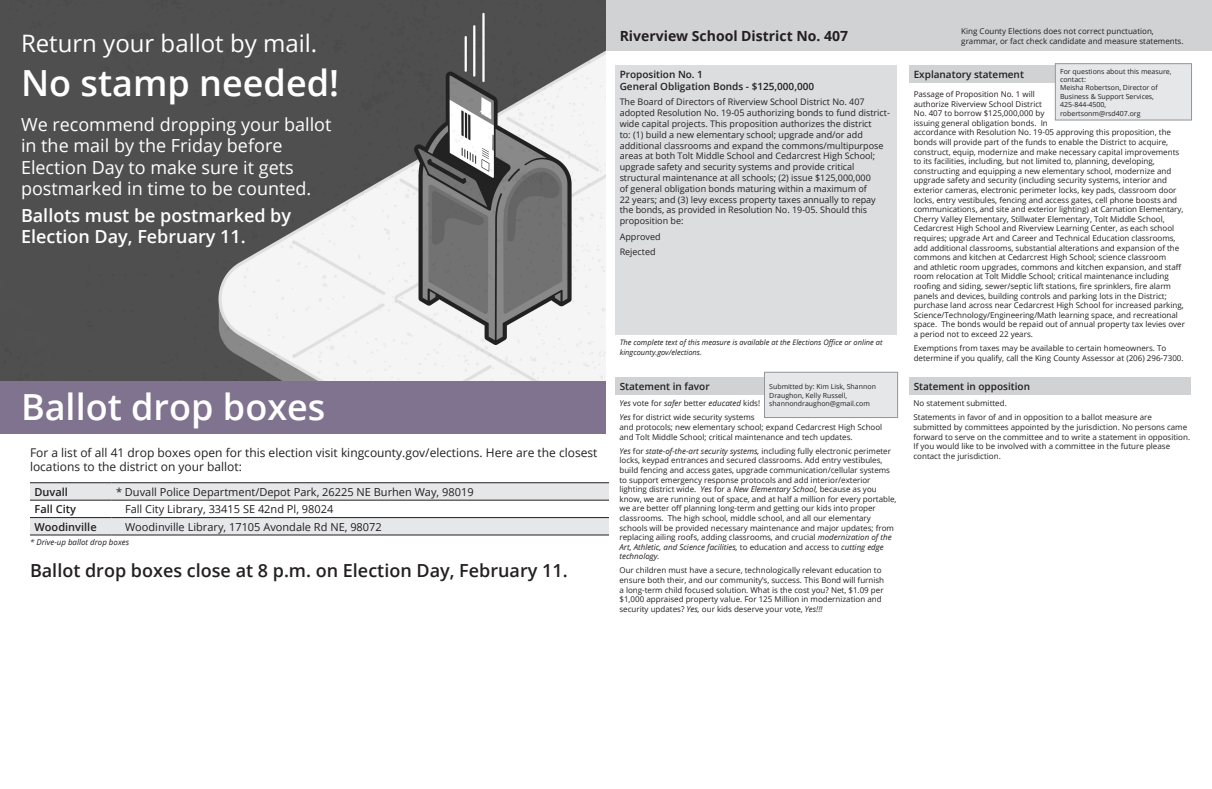
<style>
.page{position:relative;width:1212px;height:789px;background:#fff}
.page>*{position:absolute;margin:0;border:0;box-sizing:border-box;transform-origin:0 0}
.t1{font:600 36px "Open Sans";color:#fff}
.t2{font:24px "Open Sans";color:#fff}
.t3{font:18px/21.6px "Open Sans";color:#fff}
.t4{font:600 18px "Open Sans";color:#231f20}
.t5{font:600 18px/21.6px "Open Sans";color:#fff}
.Jurisdiction_header{font:700 14px "Open Sans";color:#231f20}
.t6{font:12px/14.4px "Open Sans";color:#231f20}
.t7{font:11px "Open Sans";color:#231f20}
.t8{font:600 11px "Open Sans";color:#231f20}
.Ballot_title_heading{font:600 10px "Open Sans";color:#231f20}
.Measure_statement_he{font:600 10px "Open Sans";color:#231f20}
.Ballot_title_body{font:9px/10.8px "Open Sans";color:#231f20}
.Ballot_title_body-2{font:8px/9.6px "Open Sans";color:#231f20}
.Candidate_Measure_st{font:8px/9.6px "Open Sans";color:#231f20}
.t9{font:italic 8px "Open Sans";color:#231f20}
.Candidate_Measure_st-2{font:italic 7.5px/10px "Open Sans";color:#231f20}
.Measure_contact_info{font:7px/8.4px "Open Sans";color:#231f20}
.s1{font-style:italic}
</style>
<div class="page">
<div style="left:606px;top:0;width:606px;height:51px;background:#d1d2d4"></div>
<div style="left:909px;top:65px;width:281px;height:18px;background:#d1d2d4"></div>
<div style="left:615px;top:65px;width:282px;height:270px;background:#dcdddf"></div>
<div style="left:1055px;top:64px;width:137px;height:56px;background:#e6e7e9"></div>
<div style="left:1055px;top:63px;width:137px;height:57px;border:1px solid #939598"></div>
<div style="left:615px;top:377px;width:282px;height:18px;background:#d1d2d4"></div>
<div style="left:909px;top:377px;width:282px;height:18px;background:#d1d2d4"></div>
<div style="left:765px;top:372px;width:133px;height:46px;background:#e6e7e9"></div>
<div style="left:764px;top:372px;width:134px;height:46px;border:1px solid #939598"></div>
<div style="left:0;top:380px;width:606px;height:54px;background:#7f7390"></div>
<img style="left:0;top:0;width:606px;height:381px">
<svg style="left:30px;top:484px;width:579px;height:51px"></svg>
<hr style="left:30px;top:483px;width:82px;height:1px;background:#231f20">
<hr style="left:112px;top:483px;width:497px;height:1px;background:#231f20">
<hr style="left:30px;top:500px;width:82px;height:1px;background:#231f20">
<hr style="left:112px;top:500px;width:497px;height:1px;background:#231f20">
<hr style="left:30px;top:517px;width:82px;height:1px;background:#231f20">
<hr style="left:112px;top:517px;width:497px;height:1px;background:#231f20">
<hr style="left:30px;top:535px;width:82px;height:1px;background:#231f20">
<hr style="left:112px;top:535px;width:497px;height:1px;background:#231f20">
<svg style="left:0;top:0;width:4px;height:4px"></svg>
<p class="t2" style="left:21px;top:27px;width:298px">Return your ballot by mail.</p>
<p class="t1" style="left:21px;top:58px;width:320px">No stamp needed!</p>
<p class="t3" style="left:21px;top:113px;width:312px">We recommend dropping your ballot in the mail by the Friday before<br>Election Day to make sure it gets postmarked in time to be counted.</p>
<p class="t5" style="left:21px;top:204px;width:272px">Ballots must be postmarked by<br>Election Day, February 11.</p>
<p class="t1" style="left:21px;top:383px;width:306px">Ballot drop boxes</p>
<p class="t6" style="left:30px;top:445px;width:569px">For a list of all 41 drop boxes open for this election visit kingcounty.gov/elections. Here are the closest locations to the district on your ballot:</p>
<p class="t8" style="left:34px;top:484px;width:35px">Duvall</p>
<p class="t7" style="left:116px;top:484px;width:359px">* Duvall Police Department/Depot Park, 26225 NE Burhen Way, 98019</p>
<p class="t8" style="left:34px;top:502px;width:43px">Fall City</p>
<p class="t7" style="left:125px;top:502px;width:210px">Fall City Library, 33415 SE 42nd Pl, 98024</p>
<p class="t8" style="left:34px;top:519px;width:64px">Woodinville</p>
<p class="t7" style="left:125px;top:519px;width:258px">Woodinville Library, 17105 Avondale Rd NE, 98072</p>
<p class="t9" style="left:30px;top:537px;width:101px">* Drive-up ballot drop boxes</p>
<p class="t4" style="left:30px;top:558px;width:539px">Ballot drop boxes close at 8 p.m. on Election Day, February 11.</p>
<p class="Jurisdiction_header" style="left:620px;top:26px;width:230px">Riverview School District No. 407</p>
<p class="Ballot_title_heading" style="left:620px;top:68px;width:85px">Proposition No. 1</p>
<p class="Ballot_title_heading" style="left:620px;top:80px;width:196px">General Obligation Bonds - $125,000,000</p>
<p class="Ballot_title_body" style="left:620px;top:97px;width:272px">The Board of Directors of Riverview School District No. 407 adopted Resolution No. 19-05 authorizing bonds to fund district&shy;wide capital projects. This proposition authorizes the district<br>to: (1) build a new elementary school; upgrade and/or add additional classrooms and expand the commons/multipurpose areas at both Tolt Middle School and Cedarcrest High School; upgrade safety and security systems and provide critical structural maintenance at all schools; (2) issue $125,000,000<br>of general obligation bonds maturing within a maximum of<br>22 years; and (3) levy excess property taxes annually to repay the bonds, as provided in Resolution No. 19-05. Should this proposition be:</p>
<p class="Ballot_title_body" style="left:620px;top:231px;width:42px">Approved</p>
<p class="Ballot_title_body" style="left:620px;top:246px;width:37px">Rejected</p>
<p class="Candidate_Measure_st-2" style="left:620px;top:338px;width:264px">The complete text of this measure is available at the Elections Office or online at kingcounty.gov/elections.</p>
<p class="Ballot_title_body-2" style="left:961px;top:26px;width:224px">King County Elections does not correct punctuation, grammar, or fact check candidate and measure statements.</p>
<p class="Ballot_title_heading" style="left:914px;top:68px;width:112px">Explanatory statement</p>
<p class="Measure_contact_info" style="left:1060px;top:67px;width:113px">For questions about this measure, contact:<br>Meisha Robertson, Director of<br>Business &amp; Support Services,</p>
<p class="Measure_contact_info" style="left:1060px;top:100px;width:48px">425-844-4500,</p>
<p class="Measure_contact_info" style="left:1060px;top:109px;width:82px">robertsonm@rsd407.org</p>
<p class="Ballot_title_body-2" style="left:914px;top:89px;width:273px">Passage of Proposition No. 1 will<br>authorize Riverview School District<br>No. 407 to borrow $125,000,000 by<br>issuing general obligation bonds. In<br>accordance with Resolution No. 19-05 approving this proposition, the bonds will provide part of the funds to enable the District to acquire, construct, equip, modernize and make necessary capital improvements to its facilities, including, but not limited to, planning, developing, constructing and equipping a new elementary school, modernize and upgrade safety and security (including security systems, interior and exterior cameras, electronic perimeter locks, key pads, classroom door locks, entry vestibules, fencing and access gates, cell phone boosts and communications, and site and exterior lighting) at Carnation Elementary, Cherry Valley Elementary, Stillwater Elementary, Tolt Middle School, Cedarcrest High School and Riverview Learning Center, as each school requires; upgrade Art and Career and Technical Education classrooms, add additional classrooms, substantial alterations and expansion of the commons and kitchen at Cedarcrest High School; science classroom<br>and athletic room upgrades, commons and kitchen expansion, and staff room relocation at Tolt Middle School; critical maintenance including roofing and siding, sewer/septic lift stations, fire sprinklers, fire alarm panels and devices, building controls and parking lots in the District; purchase land across near Cedarcrest High School for increased parking, Science/Technology/Engineering/Math learning space, and recreational space. The bonds would be repaid out of annual property tax levies over a period not to exceed 22 years.</p>
<p class="Ballot_title_body-2" style="left:914px;top:343px;width:271px">Exemptions from taxes may be available to certain homeowners. To determine if you qualify, call the King County Assessor at (206) 296-7300.</p>
<p class="Measure_statement_he" style="left:620px;top:379px;width:92px">Statement in favor</p>
<p class="Measure_contact_info" style="left:769px;top:382px;width:108px">Submitted by: Kim Lisk, Shannon</p>
<p class="Measure_statement_he" style="left:914px;top:379px;width:118px">Statement in opposition</p>
<p class="Measure_contact_info" style="left:769px;top:391px;width:79px">Draughon, Kelly Russell,</p>
<p class="Measure_contact_info" style="left:769px;top:399px;width:102px">shannondraughon@gmail.com</p>
<p class="Candidate_Measure_st" style="left:620px;top:398px;width:142px"><span class="s1">Yes</span> vote for <span class="s1">safer</span> better <span class="s1">educated</span> kids!</p>
<p class="Candidate_Measure_st" style="left:620px;top:413px;width:264px"><span class="s1">Yes</span> for district wide security systems<br>and protocols; new elementary school; expand Cedarcrest High School and Tolt Middle School; critical maintenance and tech updates.</p>
<p class="Candidate_Measure_st" style="left:620px;top:446px;width:279px"><span class="s1">Yes</span> for <span class="s1">state-of-the-art security systems,</span> including fully electronic perimeter locks, keypad entrances and secured classrooms. Add entry vestibules, build fencing and access gates, upgrade communication/cellular systems to support emergency response protocols and add interior/exterior lighting district wide. <span class="s1">Yes</span> for a <span class="s1">New Elementary School,</span> because as you know, we are running out of space, and at half a million for every portable, we are better off planning long-term and getting our kids into proper classrooms. The high school, middle school, and all our elementary schools will be provided necessary maintenance and major updates; from replacing ailing roofs, adding classrooms, and crucial <span class="s1">modernization of the Art, Athletic, and Science facilities,</span> to education and access to <span class="s1">cutting edge technology.</span></p>
<p class="Candidate_Measure_st" style="left:620px;top:566px;width:266px">Our children must have a secure, technologically relevant education to ensure both their, and our community’s, success. This Bond will furnish a long-term child focused solution. What is the cost you? Net, $1.09 per $1,000 appraised property value. For 125 Million in modernization and security updates? <span class="s1">Yes,</span> our kids deserve your vote, <span class="s1">Yes!!!</span></p>
<p class="Candidate_Measure_st" style="left:914px;top:398px;width:95px">No statement submitted.</p>
<p class="Candidate_Measure_st" style="left:914px;top:413px;width:278px">Statements in favor of and in opposition to a ballot measure are submitted by committees appointed by the jurisdiction. No persons came forward to serve on the committee and to write a statement in opposition.<br>If you would like to be involved with a committee in the future please contact the jurisdiction.</p>
</div>
